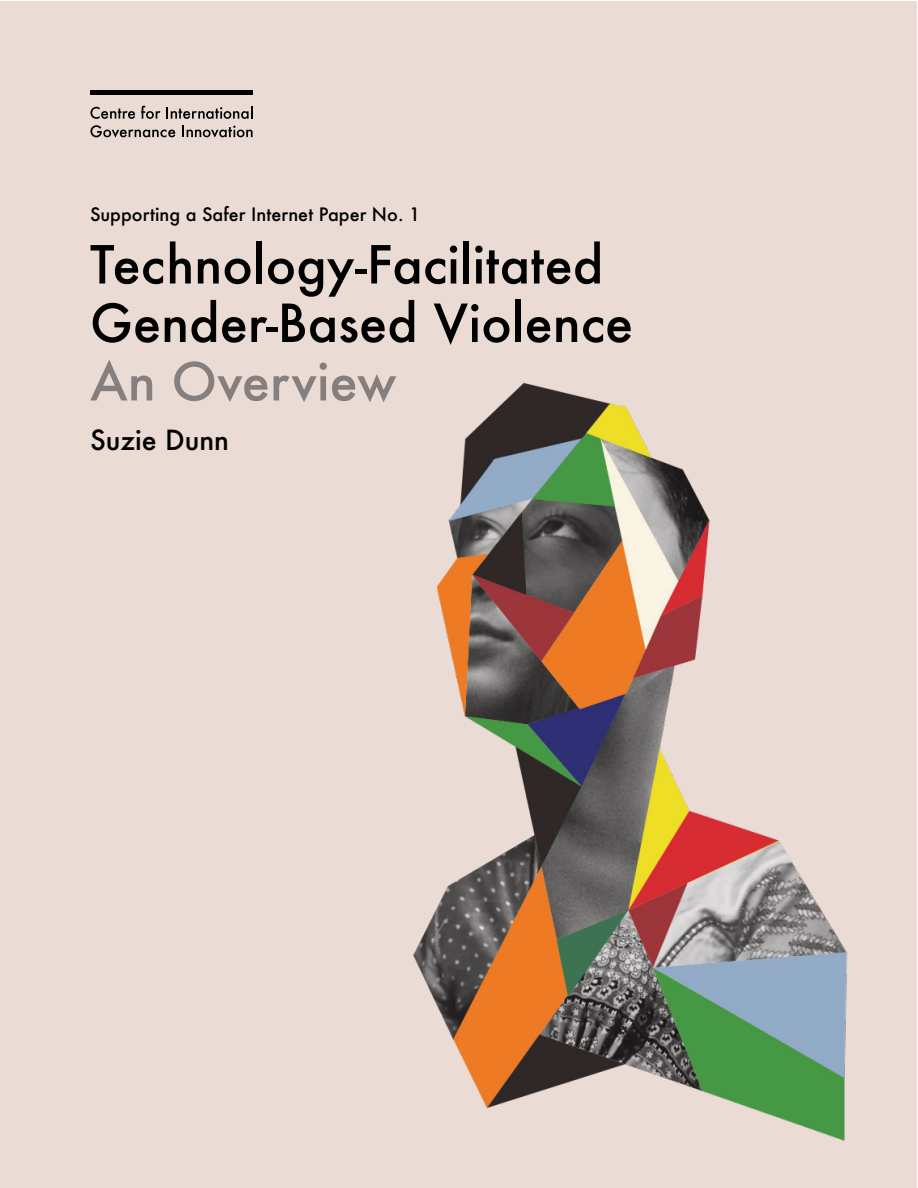
<style>
.page{position:relative;width:918px;height:1188px;background:#fff}
.page>*{position:absolute;margin:0;border:0;box-sizing:border-box;transform-origin:0 0}
.t1{font:500 51px/58.5px "Futura";color:#000}
.t2{font:500 27px "Futura";color:#000}
.t3{font:500 18px "Futura";color:#000}
.s1{color:#fff}
.s2{color:#939598}
</style>
<div class="page">
<div style="left:1px;top:1px;width:916px;height:1186px;background:#ebdbd5"></div>
<img style="left:413px;top:383px;width:435px;height:758px">
<svg style="left:90px;top:107px;width:45px;height:12px"></svg>
<svg style="left:141px;top:106px;width:19px;height:13px"></svg>
<svg style="left:166px;top:106px;width:86px;height:13px"></svg>
<svg style="left:90px;top:125px;width:85px;height:13px"></svg>
<svg style="left:182px;top:126px;width:71px;height:12px"></svg>
<div style="left:90px;top:90px;width:163px;height:5px;background:#000"></div>
<p class="t3" style="left:90px;top:201px;width:332px">Supporting a Safer Internet Paper No. 1</p>
<p class="t1" style="left:90px;top:235px;width:560px">Technology-Facilitated<br>Gender-Based Violence<span class="s1">:<br></span><span class="s2">An Overview</span></p>
<p class="t2" style="left:90px;top:421px;width:141px">Suzie Dunn</p>
</div>
